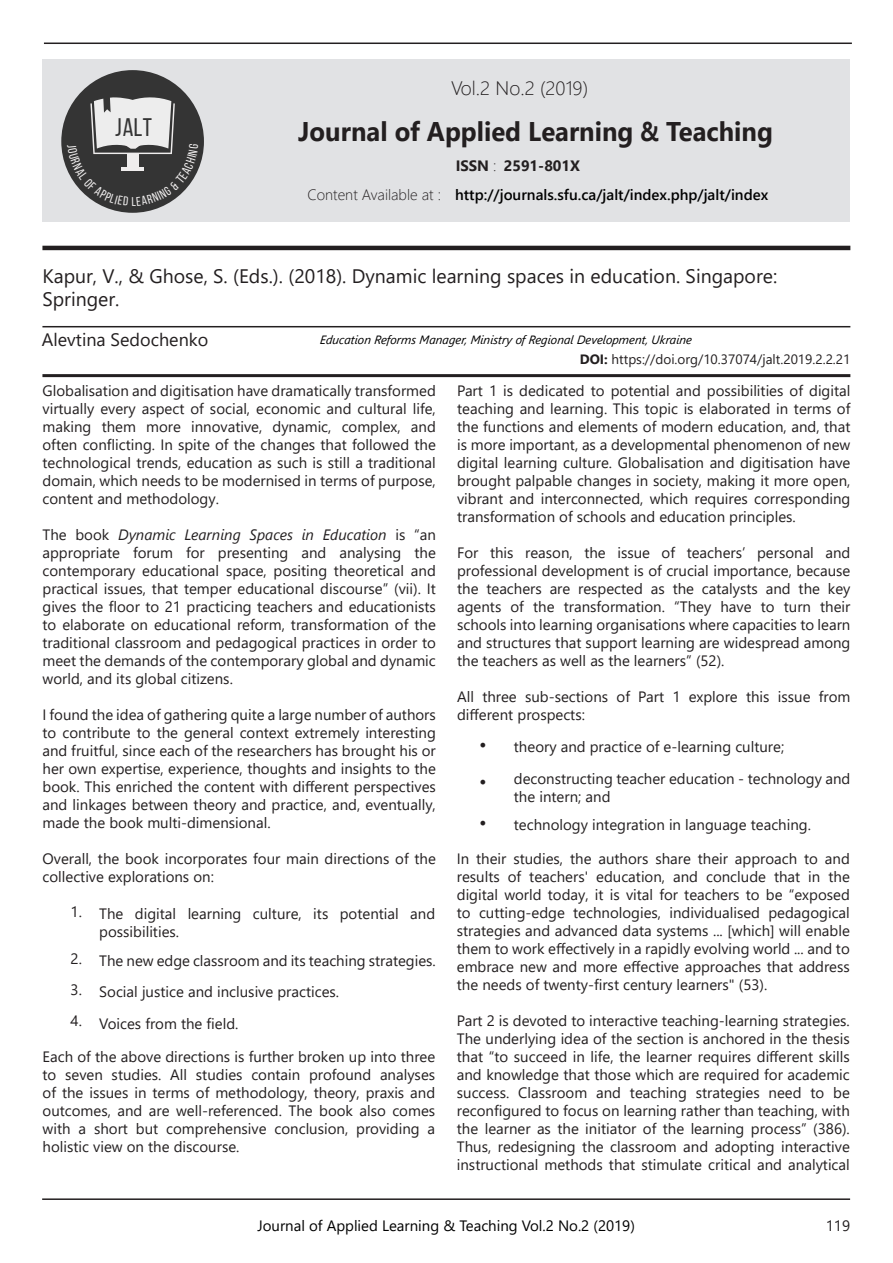
<style>
.page{position:relative;width:893px;height:1263px;background:#fff}
.page>*{position:absolute;margin:0;border:0;box-sizing:border-box;transform-origin:0 0}
.t1{font:700 27px "Segoe UI";color:#231f20;scale:.95 1}
.t2{font:25.5px "Bebas Neue";color:#343434}
.t3{font:19.5px/23.4px "Segoe UI";color:#231f20}
.t4{font:300 19.5px "Segoe UI";color:#231f20}
.t5{font:18px "Segoe UI";color:#231f20}
.t6{font:18px "Minion Pro";color:#231f20}
.t7{font:15px/18px "Segoe UI";color:#231f20;text-align:justify}
.t8{font:15px "Segoe UI";color:#000}
.t9{font:600 15px "Segoe UI";color:#000}
.t10{font:300 15px "Segoe UI";color:#231f20}
.t11{font:700 15px "Segoe UI";color:#231f20}
.t12{font:13.5px "Segoe UI";color:#231f20}
.t13{font:italic 12px "Segoe UI";color:#000}
.s1{font-weight:300}
.s2{font-style:italic}
.s3{font-weight:700}
</style>
<div class="page">
<hr style="left:42px;top:1198px;width:808px;height:2px;background:#231f20">
<hr style="left:42px;top:326px;width:808px;height:1px;background:#231f20">
<hr style="left:42px;top:374px;width:808px;height:3px;background:#231f20">
<hr style="left:42px;top:246px;width:808px;height:4px;background:#231f20">
<hr style="left:44px;top:43px;width:808px;height:1px;background:#231f20">
<div style="left:42px;top:59px;width:808px;height:163px;background:#e1e2e4"></div>
<div style="left:61px;top:70px;width:143px;height:143px;background:#343434;border-radius:50%"></div>
<svg style="left:67px;top:96px;width:131px;height:110px"></svg>
<p class="t2" style="left:115px;top:114px;width:38px">JALT</p>
<p class="t4" style="left:451px;top:69px;width:139px">Vol.2 No.2 (2019)</p>
<p class="t1" style="left:298px;top:106px;width:501px">Journal of Applied Learning &amp; Teaching</p>
<p class="t10" style="left:308px;top:180px;width:135px">Content Available at :</p>
<p class="t11" style="left:456px;top:151px;width:42px">ISSN <span class="s1">:</span></p>
<p class="t11" style="left:504px;top:151px;width:78px">2591-801X</p>
<p class="t9" style="left:455px;top:180px;width:315px">http://journals.sfu.ca/jalt/index.php/jalt/index</p>
<p class="t3" style="left:42px;top:262px;width:736px">Kapur, V., &amp; Ghose, S. (Eds.). (2018). Dynamic learning spaces in education. Singapore:<br>Springer.</p>
<p class="t5" style="left:42px;top:323px;width:168px">Alevtina Sedochenko</p>
<p class="t13" style="left:320px;top:328px;width:375px">Education Reforms Manager, Ministry of Regional Development, Ukraine</p>
<p class="t7" style="left:43px;top:380px;width:395px">Globalisation and digitisation have dramatically transformed virtually every aspect of social, economic and cultural life, making them more innovative, dynamic, complex, and often conflicting. In spite of the changes that followed the technological trends, education as such is still a traditional domain, which needs to be modernised in terms of purpose, content and methodology.</p>
<p class="t7" style="left:43px;top:524px;width:395px">The book <span class="s2">Dynamic Learning Spaces in Education</span> is “an appropriate forum for presenting and analysing the contemporary educational space, positing theoretical and practical issues, that temper educational discourse” (vii). It gives the floor to 21 practicing teachers and educationists to elaborate on educational reform, transformation of the traditional classroom and pedagogical practices in order to meet the demands of the contemporary global and dynamic world, and its global citizens.</p>
<p class="t7" style="left:43px;top:704px;width:395px">I found the idea of gathering quite a large number of authors to contribute to the general context extremely interesting and fruitful, since each of the researchers has brought his or her own expertise, experience, thoughts and insights to the book. This enriched the content with different perspectives and linkages between theory and practice, and, eventually, made the book multi-dimensional.</p>
<p class="t7" style="left:43px;top:848px;width:395px">Overall, the book incorporates four main directions of the collective explorations on:</p>
<p class="t7" style="left:99px;top:903px;width:337px">The digital learning culture, its potential and possibilities.</p>
<p class="t7" style="left:99px;top:950px;width:338px">The new edge classroom and its teaching strategies.</p>
<p class="t7" style="left:99px;top:981px;width:241px">Social justice and inclusive practices.</p>
<p class="t7" style="left:99px;top:1013px;width:141px">Voices from the field.</p>
<p class="t12" style="left:580px;top:347px;width:272px"><span class="s3">DOI:</span> https://doi.org/10.37074/jalt.2019.2.2.21</p>
<p class="t7" style="left:457px;top:380px;width:395px">Part 1 is dedicated to potential and possibilities of digital teaching and learning. This topic is elaborated in terms of the functions and elements of modern education, and, that is more important, as a developmental phenomenon of new digital learning culture. Globalisation and digitisation have brought palpable changes in society, making it more open, vibrant and interconnected, which requires corresponding transformation of schools and education principles.</p>
<p class="t7" style="left:457px;top:542px;width:395px">For this reason, the issue of teachers’ personal and professional development is of crucial importance, because the teachers are respected as the catalysts and the key agents of the transformation. “They have to turn their schools into learning organisations where capacities to learn and structures that support learning are widespread among the teachers as well as the learners” (52).</p>
<p class="t7" style="left:457px;top:686px;width:395px">All three sub-sections of Part 1 explore this issue from different prospects:</p>
<p class="t7" style="left:514px;top:736px;width:272px">theory and practice of e-learning culture;</p>
<p class="t7" style="left:514px;top:768px;width:338px">deconstructing teacher education - technology and the intern; and</p>
<p class="t7" style="left:514px;top:814px;width:299px">technology integration in language teaching.</p>
<p class="t6" style="left:479px;top:731px;width:9px">•</p>
<p class="t6" style="left:479px;top:768px;width:9px">•</p>
<p class="t6" style="left:479px;top:809px;width:9px">•</p>
<p class="t7" style="left:457px;top:848px;width:394px">In their studies, the authors share their approach to and results of teachers' education, and conclude that in the digital world today, it is vital for teachers to be “exposed to cutting-edge technologies, individualised pedagogical strategies and advanced data systems ... [which] will enable them to work effectively in a rapidly evolving world ... and to embrace new and more effective approaches that address the needs of twenty-first century learners" (53).</p>
<p class="t7" style="left:457px;top:1010px;width:394px">Part 2 is devoted to interactive teaching-learning strategies.<br>The underlying idea of the section is anchored in the thesis that “to succeed in life, the learner requires different skills and knowledge that those which are required for academic success. Classroom and teaching strategies need to be reconfigured to focus on learning rather than teaching, with the learner as the initiator of the learning process” (386).<br>Thus, redesigning the classroom and adopting interactive instructional methods that stimulate critical and analytical</p>
<p class="t7" style="left:71px;top:901px;width:13px">1.</p>
<p class="t7" style="left:71px;top:948px;width:13px">2.</p>
<p class="t7" style="left:71px;top:979px;width:13px">3.</p>
<p class="t7" style="left:71px;top:1010px;width:13px">4.</p>
<p class="t7" style="left:43px;top:1046px;width:394px">Each of the above directions is further broken up into three to seven studies. All studies contain profound analyses of the issues in terms of methodology, theory, praxis and outcomes, and are well-referenced. The book also comes with a short but comprehensive conclusion, providing a holistic view on the discourse.</p>
<p class="t8" style="left:257px;top:1211px;width:379px">Journal of Applied Learning &amp; Teaching Vol.2 No.2 (2019)</p>
<p class="t7" style="left:826px;top:1215px;width:26px">119</p>
</div>
